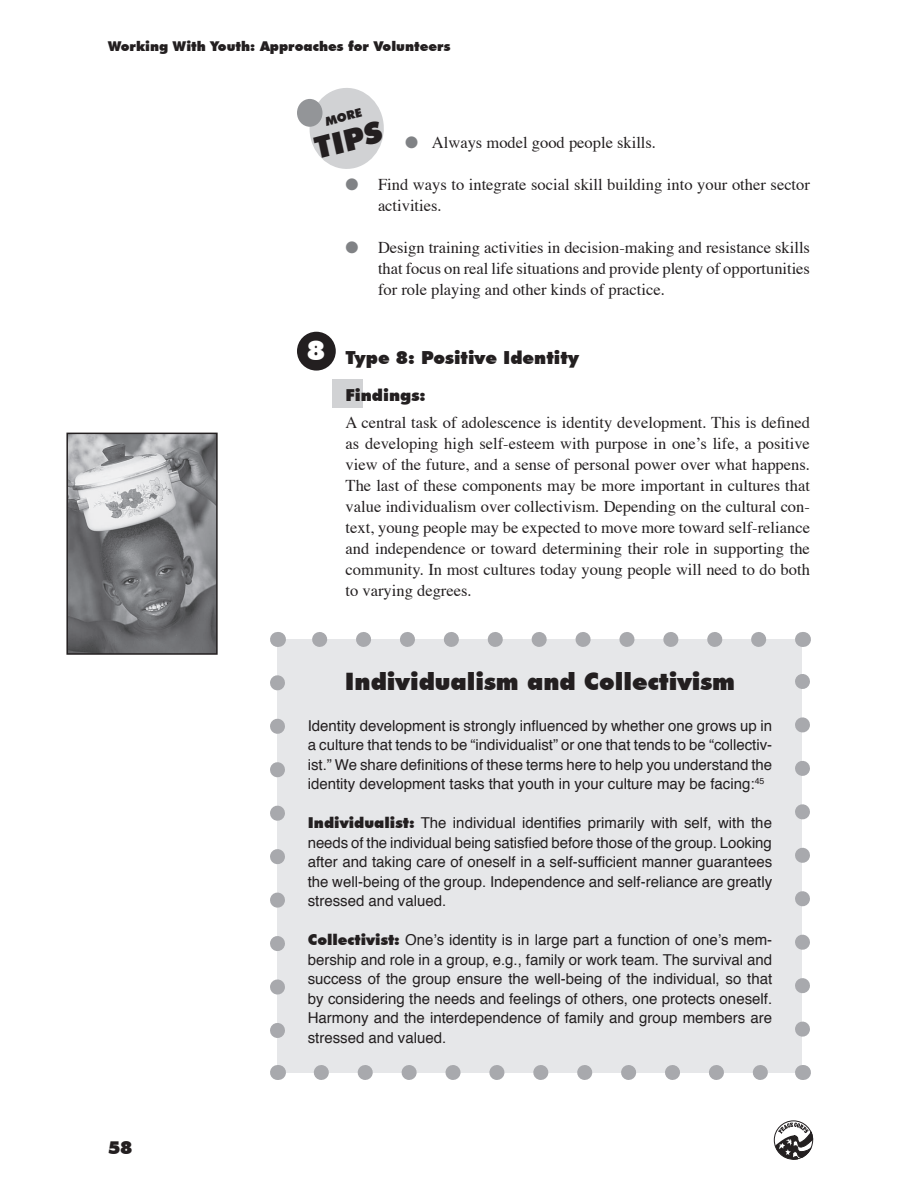
<style>
.page{position:relative;width:918px;height:1188px;background:#fff}
.page>*{position:absolute;margin:0;border:0;box-sizing:border-box;transform-origin:0 0}
.t1{font:900 30px "Futura BT";color:#231f20}
.t2{font:900 27px "Futura BT";color:#fff}
.t3{font:900 24px "Futura BT";color:#231f20}
.t4{font:900 18px "Futura BT";color:#231f20}
.t5{font:16.5px/21px "Times";color:#231f20}
.t6{font:15px/19.5px "Helvetica";color:#231f20;text-align:justify}
.t7{font:900 13.5px "Futura BT";color:#231f20}
.t8{font:900 12px "Futura BT";color:#231f20}
.s1{color:#808285}
.s2{font-family:"Futura BT";font-weight:900}
</style>
<div class="page">
<div style="left:774px;top:1121px;width:39px;height:39px;border:1px solid #231f20;border-radius:50%"></div>
<svg style="left:775px;top:1123px;width:38px;height:37px"></svg>
<div style="left:332px;top:380px;width:31px;height:28px;background:#d1d2d4"></div>
<div style="left:278px;top:639px;width:524px;height:433px;background:#e6e7e9"></div>
<svg style="left:270px;top:683px;width:15px;height:368px"></svg>
<svg style="left:321px;top:1065px;width:460px;height:15px"></svg>
<svg style="left:795px;top:674px;width:15px;height:355px"></svg>
<svg style="left:312px;top:632px;width:447px;height:15px"></svg>
<svg style="left:278px;top:1065px;width:1px;height:15px"></svg>
<svg style="left:802px;top:1065px;width:1px;height:15px"></svg>
<svg style="left:802px;top:632px;width:1px;height:15px"></svg>
<svg style="left:278px;top:632px;width:1px;height:15px"></svg>
<svg style="left:303px;top:88px;width:81px;height:81px"></svg>
<div style="left:297px;top:99px;width:25px;height:28px;background:#939598;border-radius:50%"></div>
<div style="left:297px;top:332px;width:39px;height:39px;background:#231f20;border-radius:50%"></div>
<img style="left:69px;top:436px;width:146px;height:216px">
<div style="left:66px;top:433px;width:152px;height:222px;border:2px solid #231f20"></div>
<p class="t7" style="left:108px;top:38px;width:344px">Working With Youth: Approaches for Volunteers</p>
<p class="t8" style="left:323px;top:115px;width:13px;rotate:-15deg">MORE</p>
<p class="t1" style="left:310px;top:131px;width:70px;rotate:-15deg">TIPS</p>
<p class="t5" style="left:405px;top:131px;width:253px"><span class="s1">●</span> Always model good people skills.</p>
<p class="t5" style="left:378px;top:173px;width:433px;text-indent:-32px"><span class="s1">●</span> Find ways to integrate social skill building into your other sector activities.</p>
<p class="t5" style="left:378px;top:236px;width:434px;text-align:justify;text-indent:-32px"><span class="s1">●</span> Design training activities in decision-making and resistance skills that focus on real life situations and provide plenty of opportunities for role playing and other kinds of practice.</p>
<p class="t2" style="left:307px;top:334px;width:20px">8</p>
<p class="t4" style="left:346px;top:347px;width:235px">Type 8: Positive Identity</p>
<p class="t5" style="left:346px;top:381px;width:466px;line-height:26.4px"><span class="s2">Findings:<br></span>A central task of adolescence is identity development. This is defined</p>
<p class="t5" style="left:346px;top:431px;width:466px;text-align:justify">as developing high self-esteem with purpose in one’s life, a positive view of the future, and a sense of personal power over what happens.<br>The last of these components may be more important in cultures that value individualism over collectivism. Depending on the cultural con&shy;text, young people may be expected to move more toward self-reliance and independence or toward determining their role in supporting the community. In most cultures today young people will need to do both to varying degrees.</p>
<p class="t4" style="left:108px;top:1137px;width:26px">58</p>
<p class="t3" style="left:345px;top:667px;width:392px">Individualism and Collectivism</p>
<p class="t6" style="left:308px;top:715px;width:466px">Identity development is strongly influenced by whether one grows up in a culture that tends to be “individualist” or one that tends to be “collectiv&shy;ist.” We share definitions of these terms here to help you understand the identity development tasks that youth in your culture may be facing:<sup>45</sup></p>
<p class="t6" style="left:308px;top:813px;width:466px"><span class="s2">Individualist:</span> The individual identifies primarily with self, with the needs of the individual being satisfied before those of the group. Looking after and taking care of oneself in a self-sufficient manner guarantees the well-being of the group. Independence and self-reliance are greatly stressed and valued.</p>
<p class="t6" style="left:308px;top:930px;width:466px"><span class="s2">Collectivist:</span> One’s identity is in large part a function of one’s mem&shy;bership and role in a group, e.g., family or work team. The survival and success of the group ensure the well-being of the individual, so that by considering the needs and feelings of others, one protects oneself.<br>Harmony and the interdependence of family and group members are stressed and valued.</p>
</div>
